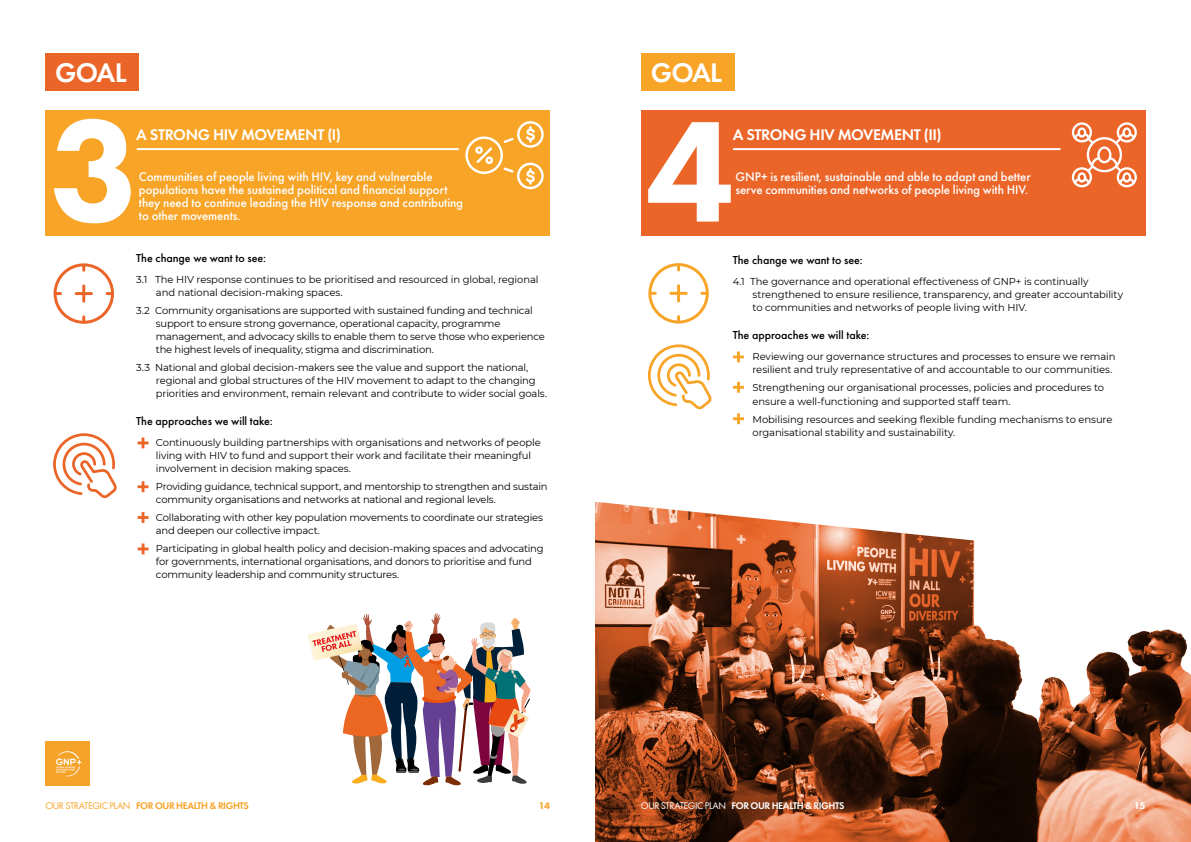
<style>
.page{position:relative;width:1191px;height:842px;background:#fff}
.page>*{position:absolute;margin:0;border:0;box-sizing:border-box;transform-origin:0 0}
.t1{font:800 150px "Futura PT";color:#fff}
.t2{font:800 149px "Futura PT";color:#fff}
.t3{font:600 28px "Futura PT";letter-spacing:-.03em;color:#fff}
.t4{font:600 16px "Futura PT";letter-spacing:-.025em;color:#fff}
.t5{font:500 13px/13px "Futura PT";letter-spacing:-.01em;color:#fff}
.t6{font:500 12px "Futura PT";letter-spacing:-.005em;color:#000}
.t7{font:10px/13px "Montserrat";letter-spacing:-.015em;color:#000}
.t8{font:600 10px "Futura PT";letter-spacing:-.04em;color:#f7a427}
.t9{font:600 10px "Futura PT";letter-spacing:-.04em;color:#fff}
.t10{font:800 10px "Futura PT";color:#f7a427}
.t11{font:800 10px "Futura PT";color:#fff}
.s1{font-weight:400}
</style>
<div class="page">
<div style="left:45px;top:110px;width:505px;height:126px;background:#f7a427"></div>
<div style="left:641px;top:110px;width:504px;height:126px;background:#eb6528"></div>
<img style="left:595px;top:541px;width:596px;height:301px">
<svg style="left:595px;top:502px;width:380px;height:39px"></svg>
<img style="left:308px;top:633px;width:3px;height:14px">
<svg style="left:311px;top:613px;width:219px;height:172px"></svg>
<img style="left:45px;top:741px;width:45px;height:44px">
<hr style="left:137px;top:148px;width:322px;height:2px;background:#fff">
<hr style="left:733px;top:148px;width:327px;height:2px;background:#fff">
<svg style="left:53px;top:433px;width:64px;height:65px"></svg>
<svg style="left:54px;top:263px;width:60px;height:61px"></svg>
<svg style="left:648px;top:344px;width:64px;height:65px"></svg>
<svg style="left:648px;top:263px;width:61px;height:61px"></svg>
<div style="left:45px;top:53px;width:94px;height:38px;background:#eb6528"></div>
<div style="left:641px;top:53px;width:93px;height:38px;background:#f7a427"></div>
<svg style="left:465px;top:121px;width:79px;height:68px"></svg>
<svg style="left:137px;top:437px;width:11px;height:11px"></svg>
<svg style="left:138px;top:512px;width:10px;height:11px"></svg>
<svg style="left:138px;top:481px;width:10px;height:11px"></svg>
<svg style="left:138px;top:543px;width:11px;height:11px"></svg>
<svg style="left:733px;top:351px;width:11px;height:11px"></svg>
<svg style="left:733px;top:413px;width:11px;height:11px"></svg>
<svg style="left:733px;top:382px;width:11px;height:11px"></svg>
<svg style="left:1071px;top:122px;width:65px;height:65px"></svg>
<h3 class="t3" style="left:55px;top:55px;width:73px">GOAL</h3>
<h3 class="t3" style="left:651px;top:55px;width:73px">GOAL</h3>
<h1 class="t1" style="left:50px;top:77px;width:91px">3</h1>
<h2 class="t2" style="left:645px;top:79px;width:91px">4</h2>
<h3 class="t4" style="left:136px;top:124px;width:206px">A STRONG HIV MOVEMENT (I)</h3>
<h3 class="t5" style="left:139px;top:170px;width:326px">Communities of people living with HIV, key and vulnerable populations have the sustained political and financial support they need to continue leading the HIV response and contributing to other movements.</h3>
<p class="t6" style="left:136px;top:251px;width:131px">The change we want to see:</p>
<p class="t7" style="left:156px;top:272px;width:384px;text-indent:-20px">3.1 The HIV response continues to be prioritised and resourced in global, regional and national decision-making spaces.</p>
<p class="t7" style="left:156px;top:303px;width:390px;text-indent:-20px">3.2 Community organisations are supported with sustained funding and technical support to ensure strong governance, operational capacity, programme management, and advocacy skills to enable them to serve those who experience the highest levels of inequality, stigma and discrimination.</p>
<p class="t7" style="left:156px;top:360px;width:393px;text-indent:-20px">3.3 National and global decision-makers see the value and support the national, regional and global structures of the HIV movement to adapt to the changing priorities and environment, remain relevant and contribute to wider social goals.</p>
<p class="t6" style="left:136px;top:414px;width:138px">The approaches we will take:</p>
<p class="t7" style="left:156px;top:435px;width:386px">Continuously building partnerships with organisations and networks of people living with HIV to fund and support their work and facilitate their meaningful involvement in decision making spaces.</p>
<p class="t7" style="left:156px;top:479px;width:393px">Providing guidance, technical support, and mentorship to strengthen and sustain community organisations and networks at national and regional levels.</p>
<p class="t7" style="left:156px;top:510px;width:389px">Collaborating with other key population movements to coordinate our strategies and deepen our collective impact.</p>
<p class="t7" style="left:156px;top:541px;width:389px">Participating in global health policy and decision-making spaces and advocating for governments, international organisations, and donors to prioritise and fund community leadership and community structures.</p>
<h3 class="t4" style="left:732px;top:124px;width:210px">A STRONG HIV MOVEMENT (II)</h3>
<h3 class="t5" style="left:735px;top:170px;width:297px">GNP+ is resilient, sustainable and able to adapt and better serve communities and networks of people living with HIV.</h3>
<p class="t6" style="left:732px;top:253px;width:131px">The change we want to see:</p>
<p class="t7" style="left:752px;top:274px;width:372px;text-indent:-20px">4.1 The governance and operational effectiveness of GNP+ is continually strengthened to ensure resilience, transparency, and greater accountability to communities and networks of people living with HIV.</p>
<p class="t6" style="left:732px;top:328px;width:138px">The approaches we will take:</p>
<p class="t7" style="left:752px;top:349px;width:364px">Reviewing our governance structures and processes to ensure we remain resilient and truly representative of and accountable to our communities.</p>
<p class="t7" style="left:752px;top:380px;width:353px;line-height:14px">Strengthening our organisational processes, policies and procedures to ensure a well-functioning and supported staff team.</p>
<p class="t7" style="left:752px;top:412px;width:361px">Mobilising resources and seeking flexible funding mechanisms to ensure organisational stability and sustainability.</p>
<p class="t8" style="left:45px;top:799px;width:205px"><span class="s1">OUR STRATEGIC PLAN</span> FOR OUR HEALTH &amp; RIGHTS</p>
<p class="t10" style="left:539px;top:799px;width:13px">14</p>
<p class="t9" style="left:641px;top:799px;width:205px"><span class="s1">OUR STRATEGIC PLAN</span> FOR OUR HEALTH &amp; RIGHTS</p>
<p class="t11" style="left:1134px;top:799px;width:13px">15</p>
</div>
